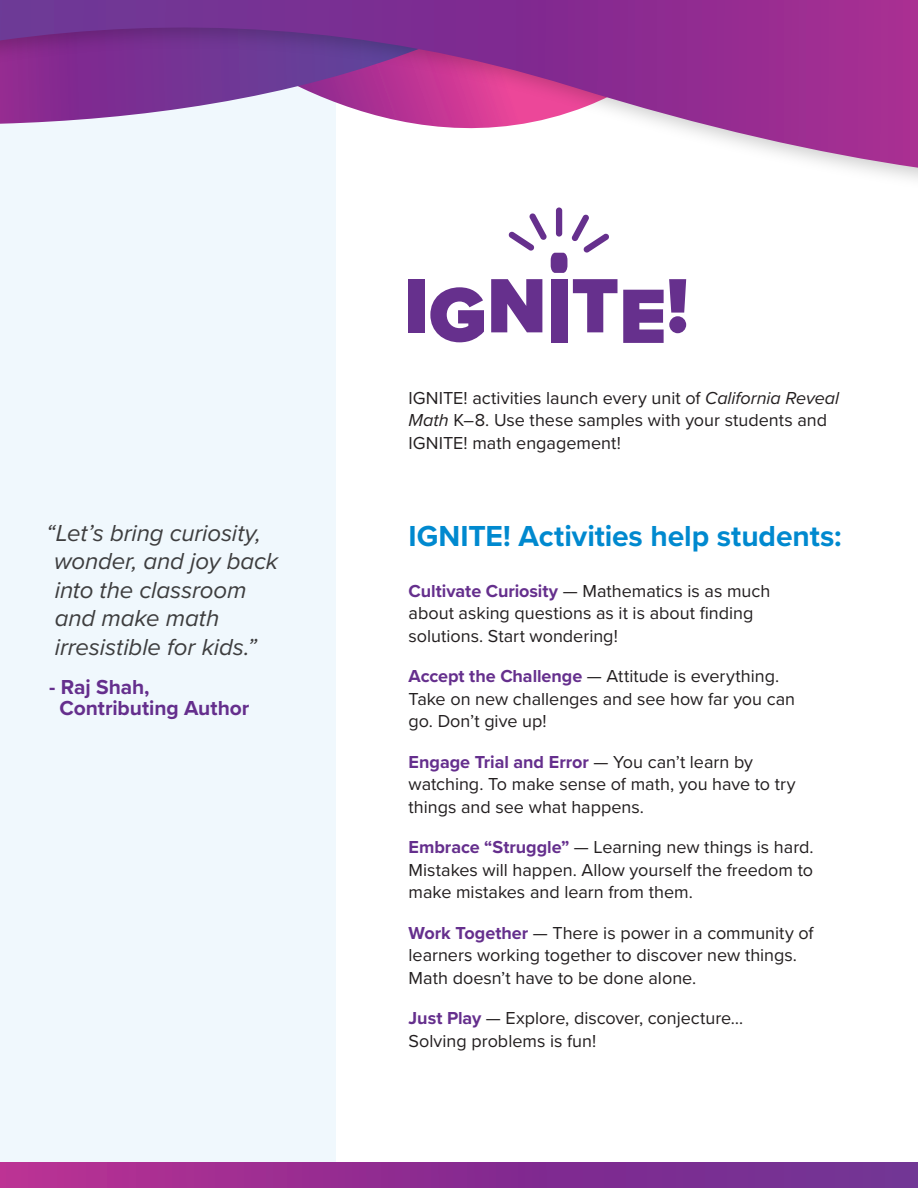
<style>
.page{position:relative;width:918px;height:1188px;background:#fff}
.page>*{position:absolute;margin:0;border:0;box-sizing:border-box;transform-origin:0 0}
.body{font:700 30px "Proxima Nova";letter-spacing:-.005em;color:#0089cf}
.body-2{font:italic 24px/28.5px "Proxima Nova";letter-spacing:-.005em;color:#3e3e3f}
.body-3{font:700 21px/21px "Proxima Nova";letter-spacing:-.005em;color:#652f8d}
.body-4{font:18px/22.5px "Proxima Nova";color:#231f20}
.s1{font-style:italic}
.s2{font-weight:700;color:#652f8d}
</style>
<div class="page">
<div style="left:0;top:1px;width:335px;height:1187px;background:#f0f8fd"></div>
<div style="left:409px;top:279px;width:16px;height:53px;background:#66308d"></div>
<svg style="left:430px;top:287px;width:54px;height:55px"></svg>
<svg style="left:491px;top:279px;width:51px;height:53px"></svg>
<div style="left:551px;top:280px;width:16px;height:63px;background:#66308d"></div>
<svg style="left:573px;top:279px;width:44px;height:53px"></svg>
<svg style="left:623px;top:279px;width:63px;height:64px"></svg>
<div style="left:556px;top:207px;width:6px;height:30px;background:#66308d;border-radius:3px"></div>
<svg style="left:508px;top:213px;width:101px;height:60px"></svg>
<svg style="left:0;top:0;width:918px;height:168px"></svg>
<div style="left:0;top:1162px;width:918px;height:26px;background:linear-gradient(to right,#b52d92,#682f93)"></div>
<p class="body-2" style="left:54px;top:518px;width:226px;text-indent:-8px">“Let’s bring curiosity, wonder, and joy back into the classroom and make math irresistible for kids.”</p>
<p class="body-3" style="left:59px;top:676px;width:191px;text-indent:-10px">- Raj Shah,<br>Contributing Author</p>
<p class="body-4" style="left:409px;top:385px;width:432px">IGNITE! activities launch every unit of <span class="s1">California Reveal<br>Math</span> K–8. Use these samples with your students and<br>IGNITE! math engagement!</p>
<p class="body" style="left:409px;top:513px;width:435px">IGNITE! Activities help students:</p>
<p class="body-4" style="left:409px;top:578px;width:363px"><span class="s2">Cultivate Curiosity</span> — Mathematics is as much about asking questions as it is about finding solutions. Start wondering!</p>
<p class="body-4" style="left:409px;top:664px;width:388px"><span class="s2">Accept the Challenge</span> — Attitude is everything.<br>Take on new challenges and see how far you can go. Don’t give up!</p>
<p class="body-4" style="left:409px;top:749px;width:389px"><span class="s2">Engage Trial and Error</span> — You can’t learn by watching. To make sense of math, you have to try things and see what happens.</p>
<p class="body-4" style="left:409px;top:835px;width:407px;text-align:justify"><span class="s2">Embrace “Struggle”</span> — Learning new things is hard.<br>Mistakes will happen. Allow yourself the freedom to make mistakes and learn from them.</p>
<p class="body-4" style="left:409px;top:920px;width:407px"><span class="s2">Work Together</span> — There is power in a community of learners working together to discover new things.<br>Math doesn’t have to be done alone.</p>
<p class="body-4" style="left:409px;top:1006px;width:336px"><span class="s2">Just Play</span> — Explore, discover, conjecture…<br>Solving problems is fun!</p>
</div>
